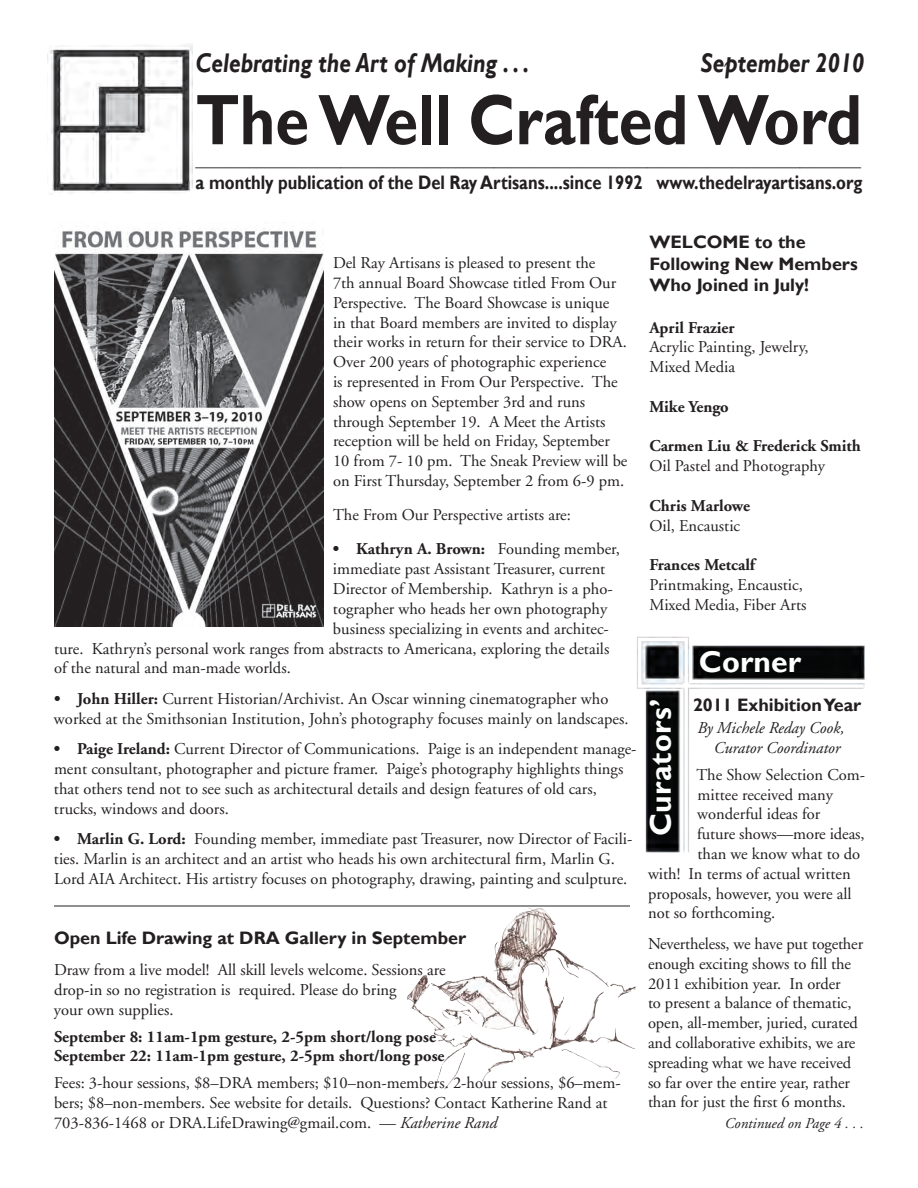
<style>
.page{position:relative;width:918px;height:1188px;background:#fff}
.page>*{position:absolute;margin:0;border:0;box-sizing:border-box;transform-origin:0 0}
.t1{font:700 72px "Gill Sans";color:#231f20;scale:.85 1}
.t2{font:700 30px "Gill Sans";letter-spacing:.005em;color:#fff}
.t3{font:italic 700 27px "Gill Sans";color:#231f20;scale:.85 1}
.t4{font:700 19.5px "Gill Sans";color:#231f20;scale:.85 1}
.t5{font:700 18px/21.6px "Gill Sans";color:#231f20}
.t6{font:700 18px "Gill Sans";color:#231f20;scale:.85 1}
.t7{font:16.5px/19.8px "Adobe Garamond";color:#231f20}
.t8{font:700 16.5px/19.8px "Adobe Garamond";color:#231f20}
.t9{font:italic 16.5px/19.8px "Adobe Garamond";color:#231f20;text-align:right}
.t10{font:italic 15px "Adobe Garamond";color:#231f20}
.s1{font-weight:700}
.s2{font-style:italic}
</style>
<div class="page">
<img style="left:637px;top:636px;width:228px;height:216px">
<img style="left:47px;top:44px;width:145px;height:151px">
<img style="left:54px;top:228px;width:270px;height:399px">
<hr style="left:54px;top:906px;width:576px;height:1px;background:#231f20">
<img style="left:431px;top:908px;width:178px;height:127px">
<h3 class="t3" style="left:196px;top:47px;width:394px">Celebrating the Art of Making . . .</h3>
<h3 class="t3" style="left:701px;top:47px;width:194px">September 2010</h3>
<h1 class="t1" style="left:196px;top:77px;width:785px">The Well Crafted Word</h1>
<p class="t6" style="left:196px;top:149px;width:785px">_______________________________________________________________________________________</p>
<p class="t4" style="left:196px;top:171px;width:786px">a monthly publication of the Del Ray Artisans....since 1992 www.thedelrayartisans.org</p>
<p class="t7" style="left:333px;top:254px;width:296px">Del Ray Artisans is pleased to present the<br>7th annual Board Showcase titled From Our Perspective. The Board Showcase is unique<br>in that Board members are invited to display their works in return for their service to DRA.<br>Over 200 years of photographic experience<br>is represented in From Our Perspective. The show opens on September 3rd and runs through September 19. A Meet the Artists reception will be held on Friday, September 10 from 7- 10 pm. The Sneak Preview will be on First Thursday, September 2 from 6-9 pm.</p>
<p class="t7" style="left:333px;top:506px;width:239px">The From Our Perspective artists are:</p>
<p class="t7" style="left:333px;top:540px;width:288px"><span class="s1">• Kathryn A. Brown:</span> Founding member, immediate past Assistant Treasurer, current Director of Membership. Kathryn is a pho&shy;tographer who heads her own photography business specializing in events and architec-</p>
<p class="t7" style="left:54px;top:639px;width:557px">ture. Kathryn’s personal work ranges from abstracts to Americana, exploring the details of the natural and man-made worlds.</p>
<p class="t7" style="left:54px;top:689px;width:576px"><span class="s1">• John Hiller:</span> Current Historian/Archivist. An Oscar winning cinematographer who worked at the Smithsonian Institution, John’s photography focuses mainly on landscapes.</p>
<p class="t7" style="left:54px;top:740px;width:584px"><span class="s1">• Paige Ireland:</span> Current Director of Communications. Paige is an independent manage&shy;ment consultant, photographer and picture framer. Paige’s photography highlights things that others tend not to see such as architectural details and design features of old cars, trucks, windows and doors.</p>
<p class="t7" style="left:54px;top:830px;width:580px"><span class="s1">• Marlin G. Lord:</span> Founding member, immediate past Treasurer, now Director of Facili&shy;ties. Marlin is an architect and an artist who heads his own architectural firm, Marlin G.<br>Lord AIA Architect. His artistry focuses on photography, drawing, painting and sculpture.</p>
<p class="t5" style="left:54px;top:928px;width:414px">Open Life Drawing at DRA Gallery in September</p>
<p class="t7" style="left:54px;top:960px;width:393px">Draw from a live model! All skill levels welcome. Sessions are drop-in so no registration is required. Please do bring<br>your own supplies.</p>
<p class="t8" style="left:54px;top:1027px;width:392px">September 8: 11am-1pm gesture, 2-5pm short/long pose<br>September 22: 11am-1pm gesture, 2-5pm short/long pose</p>
<p class="t7" style="left:54px;top:1074px;width:568px">Fees: 3-hour sessions, $8–DRA members; $10–non-members. 2-hour sessions, $6–mem&shy;bers; $8–non-members. See website for details. Questions? Contact Katherine Rand at<br>703-836-1468 or DRA.LifeDrawing@gmail.com. — <span class="s2">Katherine Rand</span></p>
<p class="t5" style="left:649px;top:232px;width:210px">WELCOME to the<br>Following New Members<br>Who Joined in July!</p>
<p class="t8" style="left:650px;top:318px;width:87px">April Frazier</p>
<p class="t7" style="left:650px;top:338px;width:161px">Acrylic Painting, Jewelry,<br>Mixed Media</p>
<p class="t8" style="left:649px;top:397px;width:81px">Mike Yengo</p>
<p class="t8" style="left:649px;top:437px;width:213px">Carmen Liu &amp; Frederick Smith</p>
<p class="t7" style="left:649px;top:456px;width:177px">Oil Pastel and Photography</p>
<p class="t8" style="left:649px;top:496px;width:102px">Chris Marlowe</p>
<p class="t7" style="left:649px;top:516px;width:92px">Oil, Encaustic</p>
<p class="t8" style="left:649px;top:555px;width:107px">Frances Metcalf</p>
<p class="t7" style="left:649px;top:575px;width:159px">Printmaking, Encaustic,<br>Mixed Media, Fiber Arts</p>
<h2 class="t2" style="left:699px;top:644px;width:104px">Corner</h2>
<p class="t5" style="left:693px;top:695px;width:170px">2011 Exhibition Year</p>
<h2 class="t2" style="left:643px;top:836px;width:138px;rotate:-90deg">Curators’</h2>
<p class="t9" style="left:698px;top:718px;width:149px">By Michele Reday Cook,<br>Curator Coordinator</p>
<p class="t7" style="left:696px;top:765px;width:170px">The Show Selection Com-</p>
<p class="t7" style="left:698px;top:785px;width:137px">mittee received many</p>
<p class="t7" style="left:697px;top:805px;width:125px">wonderful ideas for</p>
<p class="t7" style="left:697px;top:825px;width:169px">future shows—more ideas,</p>
<p class="t7" style="left:698px;top:844px;width:164px">than we know what to do</p>
<p class="t7" style="left:648px;top:864px;width:204px">with! In terms of actual written</p>
<p class="t7" style="left:648px;top:884px;width:205px">proposals, however, you were all</p>
<p class="t7" style="left:648px;top:904px;width:129px">not so forthcoming.</p>
<p class="t7" style="left:648px;top:934px;width:217px">Nevertheless, we have put together enough exciting shows to fill the 2011 exhibition year. In order<br>to present a balance of thematic, open, all-member, juried, curated and collaborative exhibits, we are spreading what we have received so far over the entire year, rather than for just the first 6 months.</p>
<p class="t10" style="left:725px;top:1115px;width:141px">Continued on Page 4 . . .</p>
</div>
